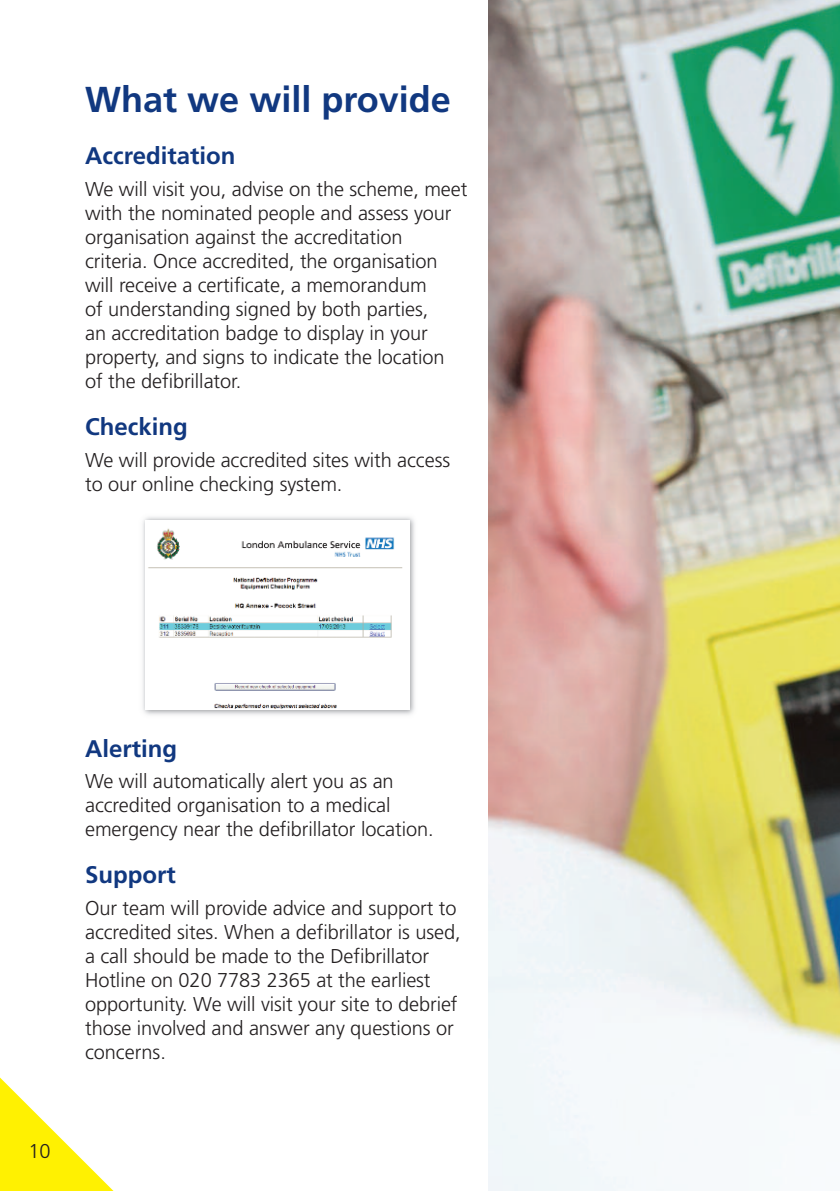
<style>
.page{position:relative;width:840px;height:1191px;background:#fff}
.page>*{position:absolute;margin:0;border:0;box-sizing:border-box;transform-origin:0 0}
.t1{font:700 36px "Frutiger LT Std";color:#113880}
.t2{font:700 24px "Frutiger LT Std";color:#113880}
.t3{font:300 20px/24px "Frutiger LT Std";letter-spacing:-.005em;color:#231f20}
</style>
<div class="page">
<img style="left:143px;top:517px;width:272px;height:198px">
<img style="left:146px;top:520px;width:263px;height:189px">
<svg style="left:0;top:1077px;width:114px;height:114px"></svg>
<img style="left:488px;top:0;width:351px;height:1191px">
<h1 class="t1" style="left:85px;top:85px;width:367px">What we will provide</h1>
<p class="t2" style="left:85px;top:146px;width:152px">Accreditation</p>
<p class="t3" style="left:85px;top:179px;width:383px">We will visit you, advise on the scheme, meet with the nominated people and assess your organisation against the accreditation criteria. Once accredited, the organisation will receive a certificate, a memorandum<br>of understanding signed by both parties,<br>an accreditation badge to display in your property, and signs to indicate the location<br>of the defibrillator.</p>
<p class="t2" style="left:85px;top:417px;width:104px">Checking</p>
<p class="t3" style="left:85px;top:449px;width:366px">We will provide accredited sites with access to our online checking system.</p>
<p class="t3" style="left:28px;top:1140px;width:24px">10</p>
<p class="t2" style="left:85px;top:738px;width:94px">Alerting</p>
<p class="t3" style="left:85px;top:771px;width:350px">We will automatically alert you as an accredited organisation to a medical emergency near the defibrillator location.</p>
<p class="t2" style="left:85px;top:865px;width:92px">Support</p>
<p class="t3" style="left:85px;top:898px;width:377px">Our team will provide advice and support to accredited sites. When a defibrillator is used, a call should be made to the Defibrillator Hotline on 020 7783 2365 at the earliest opportunity. We will visit your site to debrief those involved and answer any questions or concerns.</p>
</div>
